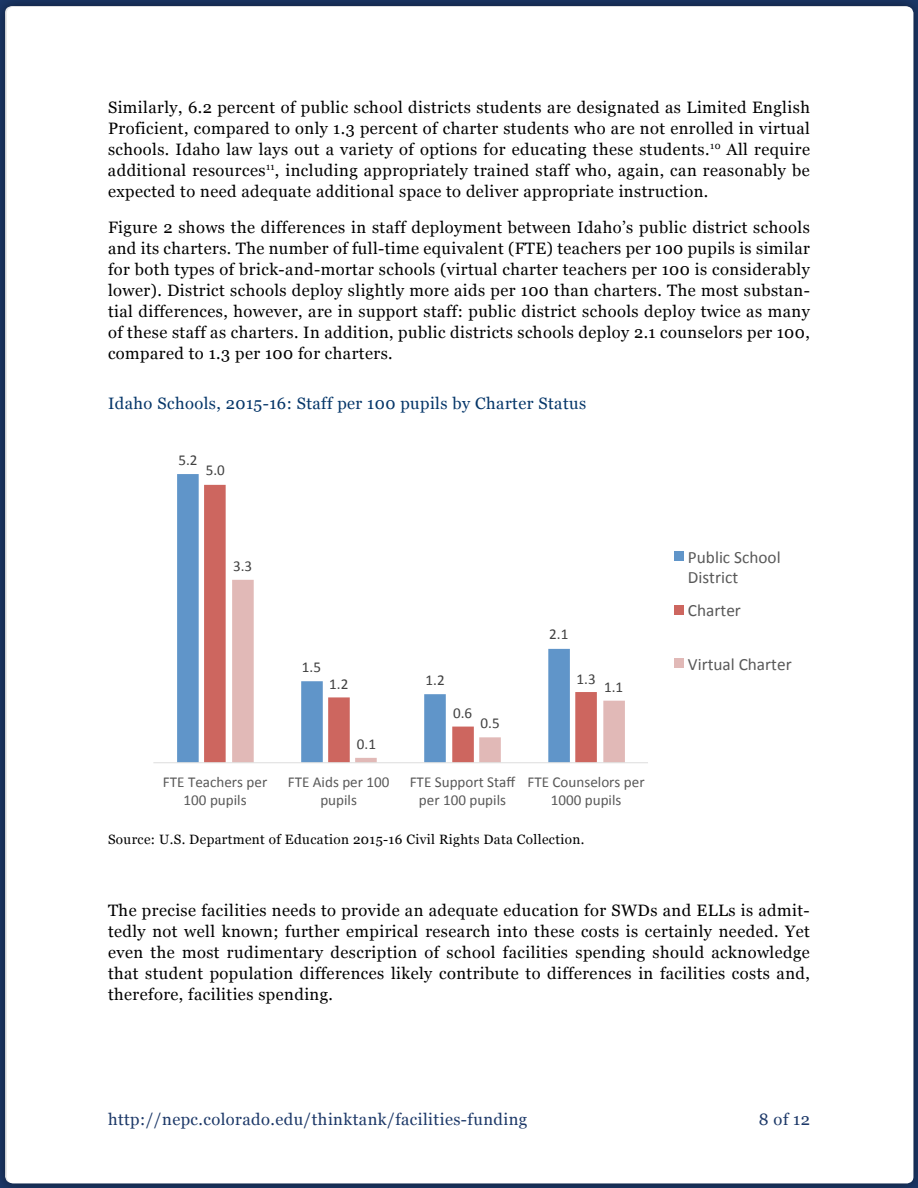
<style>
.page{position:relative;width:918px;height:1188px;background:#fff}
.page>*{position:absolute;margin:0;border:0;box-sizing:border-box;transform-origin:0 0}
.t1{font:17.25px/20.5px "Calibri";color:#595959}
.t2{font:16.5px/21px "Georgia";letter-spacing:.025em;color:#000;text-align:justify}
.t3{font:16.5px "Georgia";letter-spacing:.025em;color:#1c3868}
.t4{font:16.5px "Georgia";letter-spacing:.025em;color:#053669}
.t5{font:15.15px/17.2px "Calibri";color:#595959;text-align:center}
.t6{font:15.15px "Calibri";color:#404040}
.t7{font:13.5px "Georgia";letter-spacing:.025em;color:#000}
</style>
<div class="page">
<div style="left:0;top:0;width:918px;height:1188px;background:#000;opacity:.25"></div>
<div style="left:7px;top:7px;width:906px;height:1176px;background:#fff;border-radius:7px"></div>
<svg style="left:177px;top:474px;width:49px;height:288px;fill:#6095c9"></svg>
<svg style="left:204px;top:485px;width:49px;height:277px;fill:#cd665f"></svg>
<svg style="left:232px;top:580px;width:393px;height:182px"></svg>
<hr style="left:153px;top:762px;width:495px;height:1px;background:#e0e0e0">
<div style="left:674px;top:551px;width:10px;height:10px;background:#6095c9"></div>
<div style="left:674px;top:605px;width:10px;height:9px;background:#cd665f"></div>
<div style="left:674px;top:658px;width:10px;height:10px;background:#e1b9b7"></div>
<p class="t2" style="left:108px;top:96px;width:703px">Similarly, 6.2 percent of public school districts students are designated as Limited English Proficient, compared to only 1.3 percent of charter students who are not enrolled in virtual schools. Idaho law lays out a variety of options for educating these students.<sup>10</sup> All require additional resources<sup>11</sup>, including appropriately trained staff who, again, can reasonably be expected to need adequate additional space to deliver appropriate instruction.</p>
<p class="t2" style="left:108px;top:216px;width:703px">Figure 2 shows the differences in staff deployment between Idaho’s public district schools and its charters. The number of full-time equivalent (FTE) teachers per 100 pupils is similar for both types of brick-and-mortar schools (virtual charter teachers per 100 is considerably lower). District schools deploy slightly more aids per 100 than charters. The most substan&shy;tial differences, however, are in support staff: public district schools deploy twice as many of these staff as charters. In addition, public districts schools deploy 2.1 counselors per 100, compared to 1.3 per 100 for charters.</p>
<p class="t4" style="left:108px;top:392px;width:480px">Idaho Schools, 2015-16: Staff per 100 pupils by Charter Status</p>
<p class="t6" style="left:178px;top:451px;width:21px">5.2</p>
<p class="t6" style="left:206px;top:461px;width:21px">5.0</p>
<p class="t6" style="left:233px;top:556px;width:21px">3.3</p>
<p class="t6" style="left:302px;top:658px;width:21px">1.5</p>
<p class="t6" style="left:329px;top:674px;width:21px">1.2</p>
<p class="t6" style="left:357px;top:734px;width:21px">0.1</p>
<p class="t6" style="left:426px;top:671px;width:21px">1.2</p>
<p class="t6" style="left:453px;top:703px;width:21px">0.6</p>
<p class="t6" style="left:481px;top:713px;width:21px">0.5</p>
<p class="t6" style="left:549px;top:625px;width:21px">2.1</p>
<p class="t6" style="left:577px;top:669px;width:21px">1.3</p>
<p class="t6" style="left:604px;top:677px;width:21px">1.1</p>
<p class="t5" style="left:163px;top:774px;width:106px">FTE Teachers per<br>100 pupils</p>
<p class="t5" style="left:288px;top:774px;width:103px">FTE Aids per 100 pupils</p>
<p class="t5" style="left:410px;top:774px;width:107px">FTE Support Staff per 100 pupils</p>
<p class="t5" style="left:528px;top:774px;width:119px">FTE Counselors per<br>1000 pupils</p>
<p class="t7" style="left:108px;top:829px;width:478px">Source: U.S. Department of Education 2015-16 Civil Rights Data Collection.</p>
<p class="t1" style="left:688px;top:547px;width:94px">Public School<br>District</p>
<p class="t1" style="left:688px;top:600px;width:54px">Charter</p>
<p class="t1" style="left:688px;top:654px;width:105px">Virtual Charter</p>
<p class="t2" style="left:108px;top:899px;width:703px">The precise facilities needs to provide an adequate education for SWDs and ELLs is admit&shy;tedly not well known; further empirical research into these costs is certainly needed. Yet even the most rudimentary description of school facilities spending should acknowledge that student population differences likely contribute to differences in facilities costs and, therefore, facilities spending.</p>
<p class="t3" style="left:108px;top:1107px;width:421px">http://nepc.colorado.edu/thinktank/facilities-funding</p>
<p class="t3" style="left:759px;top:1107px;width:53px">8 of 12</p>
</div>
